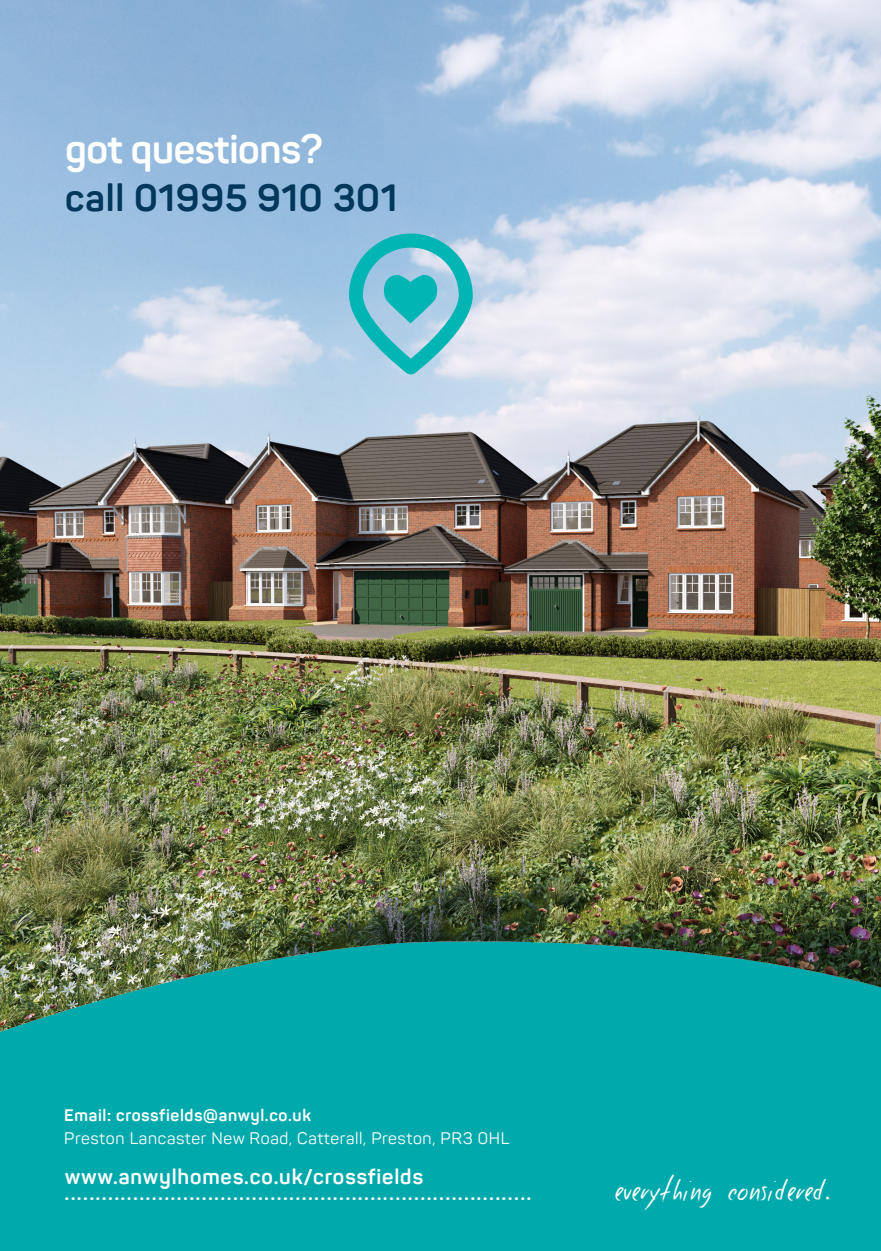
<style>
.page{position:relative;width:881px;height:1251px;background:#fff}
.page>*{position:absolute;margin:0;border:0;box-sizing:border-box;transform-origin:0 0}
.First_paragraph{font:700 39.75px "Panton";letter-spacing:-.01em;color:#fff}
.First_paragraph-2{font:700 37.5px "Panton";letter-spacing:.02em;color:#00385c}
.t1{font:31.5px "Good Foot";letter-spacing:-.01em;color:#fff}
.t2{font:24px "Varela Round";color:#fff}
.t3{font:700 21px "Panton";letter-spacing:.04em;color:#fff}
.t4{font:16.5px "Panton";letter-spacing:.04em;color:#fff}
.t5{font:700 16.5px "Panton";letter-spacing:.04em;color:#fff}
</style>
<div class="page">
<img style="left:0;top:0;width:880px;height:918px">
<img style="left:0;top:918px;width:880px;height:332px">
<svg style="left:349px;top:233px;width:123px;height:141px;background:#70c5d3"></svg>
<p class="First_paragraph" style="left:65px;top:125px;width:258px">got questions?</p>
<p class="First_paragraph-2" style="left:65px;top:174px;width:333px">call 01995 910 301</p>
<p class="t5" style="left:64px;top:1104px;width:248px">Email: crossfields@anwyl.co.uk</p>
<p class="t4" style="left:64px;top:1127px;width:446px">Preston Lancaster New Road, Catterall, Preston, PR3 0HL</p>
<p class="t3" style="left:65px;top:1163px;width:359px">www.anwylhomes.co.uk/crossfields</p>
<p class="t2" style="left:64px;top:1177px;width:470px">...........................................................................</p>
<p class="t1" style="left:614px;top:1169px;width:217px">everything considered.</p>
</div>
